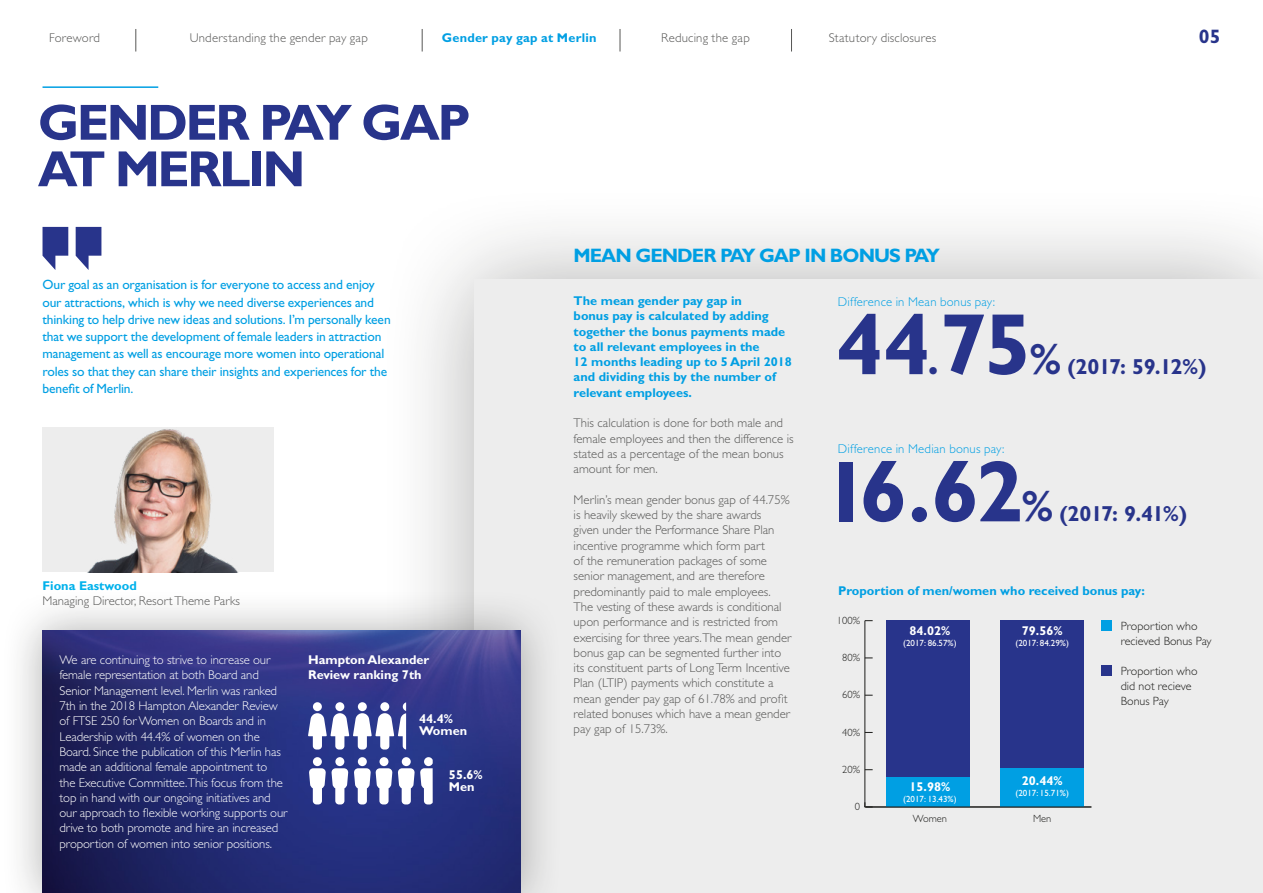
<style>
.page{position:relative;width:1263px;height:893px;background:#fff}
.page>*{position:absolute;margin:0;border:0;box-sizing:border-box;transform-origin:0 0}
.t1{font:700 51px/46.5px "Gill Sans Std";letter-spacing:-.05em;color:#28348b}
.t2{font:700 21.75px "Gill Sans Std";letter-spacing:-.04em;color:#28348b}
.t3{font:700 19.5px "Gill Sans Std";letter-spacing:-.05em;color:#009fe3}
.t4{font:700 19.5px "Gill Sans Std";color:#28348b}
.t5{font:13.5px/17.2px "Gill Sans Std";letter-spacing:-.01em;color:#009fe3}
.t6{font:300 12.75px/15.3px "Gill Sans Std";color:#575756}
.t7{font:300 12.75px/15.3px "Gill Sans Std";letter-spacing:-.01em;color:#fff}
.t8{font:700 12.75px/15.3px "Gill Sans Std";color:#009fe3}
.t9{font:700 12.75px/15.3px "Gill Sans Std";color:#fff}
.t10{font:300 12.75px "Gill Sans Std";letter-spacing:.015em;color:#009fe3}
.t11{font:300 12.75px "Gill Sans Std";letter-spacing:.02em;color:#575756}
.t12{font:700 12.75px "Gill Sans Std";color:#00b1eb}
.t13{font:300 12px/15px "Gill Sans Std";color:#1d1d1b}
.t14{font:300 10.5px "Gill Sans Std";color:#1d1d1b}
.t15{font:9px "Gill Sans Std";color:#fff}
.s1{font-size:87.3px}
.s2{font-size:42.6px}
.s3{font-size:43.65px}
</style>
<div class="page">
<div style="left:378px;top:184px;width:885px;height:709px;background:#1d1d1b;opacity:.35"></div>
<div style="left:474px;top:280px;width:789px;height:613px;background:#ededed"></div>
<hr style="left:43px;top:86px;width:115px;height:2px;background:#009fe3">
<div style="left:0;top:588px;width:563px;height:305px;background:#1d1d1b;opacity:.35"></div>
<img style="left:43px;top:630px;width:478px;height:263px">
<svg style="left:76px;top:227px;width:25px;height:43px"></svg>
<svg style="left:43px;top:227px;width:25px;height:43px"></svg>
<svg style="left:136px;top:29px;width:1px;height:23px"></svg>
<svg style="left:422px;top:29px;width:1px;height:23px"></svg>
<svg style="left:791px;top:29px;width:1px;height:23px"></svg>
<svg style="left:620px;top:29px;width:1px;height:23px"></svg>
<img style="left:43px;top:427px;width:231px;height:145px">
<svg style="left:308px;top:702px;width:98px;height:47px"></svg>
<svg style="left:398px;top:757px;width:35px;height:47px"></svg>
<svg style="left:354px;top:757px;width:38px;height:47px"></svg>
<svg style="left:309px;top:757px;width:39px;height:47px"></svg>
<hr style="left:864px;top:621px;width:1px;height:186px;background:#1d1d1b">
<svg style="left:864px;top:802px;width:9px;height:6px"></svg>
<div style="left:887px;top:621px;width:83px;height:156px;background:#28348b"></div>
<div style="left:1000px;top:621px;width:83px;height:148px;background:#28348b"></div>
<div style="left:887px;top:777px;width:83px;height:30px;background:#009fe3"></div>
<div style="left:1000px;top:769px;width:83px;height:38px;background:#009fe3"></div>
<hr style="left:866px;top:807px;width:225px;height:1px;background:#1d1d1b">
<div style="left:1102px;top:621px;width:10px;height:10px;background:#009fe3"></div>
<div style="left:1102px;top:665px;width:10px;height:11px;background:#28348b"></div>
<p class="t6" style="left:49px;top:31px;width:53px">Foreword</p>
<p class="t11" style="left:190px;top:31px;width:180px">Understanding the gender pay gap</p>
<p class="t6" style="left:661px;top:31px;width:90px">Reducing the gap</p>
<p class="t6" style="left:829px;top:31px;width:109px">Statutory disclosures</p>
<p class="t8" style="left:442px;top:30px;width:156px">Gender pay gap at Merlin</p>
<h1 class="t1" style="left:38px;top:99px;width:434px">GENDER PAY GAP<br>AT MERLIN</h1>
<h3 class="t3" style="left:574px;top:244px;width:368px">MEAN GENDER PAY GAP IN BONUS PAY</h3>
<h3 class="t4" style="left:1199px;top:24px;width:23px">05</h3>
<p class="t5" style="left:43px;top:276px;width:350px">Our goal as an organisation is for everyone to access and enjoy our attractions, which is why we need diverse experiences and thinking to help drive new ideas and solutions. I’m personally keen that we support the development of female leaders in attraction management as well as encourage more women into operational roles so that they can share their insights and experiences for the benefit of Merlin.</p>
<p class="t12" style="left:43px;top:578px;width:96px">Fiona Eastwood</p>
<p class="t6" style="left:43px;top:593px;width:199px">Managing Director, Resort Theme Parks</p>
<p class="t7" style="left:60px;top:652px;width:229px">We are continuing to strive to increase our female representation at both Board and Senior Management level. Merlin was ranked 7th in the 2018 Hampton Alexander Review of FTSE 250 for Women on Boards and in Leadership with 44.4% of women on the Board. Since the publication of this Merlin has made an additional female appointment to<br>the Executive Committee.This focus from the top in hand with our ongoing initiatives and our approach to flexible working supports our drive to both promote and hire an increased proportion of women into senior positions.</p>
<p class="t9" style="left:308px;top:652px;width:123px">Hampton Alexander<br>Review ranking 7th</p>
<p class="t9" style="left:419px;top:711px;width:35px">44.4%</p>
<p class="t9" style="left:419px;top:723px;width:49px">Women</p>
<p class="t9" style="left:449px;top:767px;width:35px">55.6%</p>
<p class="t9" style="left:449px;top:779px;width:27px">Men</p>
<p class="t8" style="left:574px;top:293px;width:220px">The mean gender pay gap in<br>bonus pay is calculated by adding together the bonus payments made to all relevant employees in the<br>12 months leading up to 5 April 2018 and dividing this by the number of relevant employees.</p>
<p class="t6" style="left:574px;top:416px;width:222px">This calculation is done for both male and female employees and then the difference is stated as a percentage of the mean bonus amount for men.</p>
<p class="t6" style="left:574px;top:492px;width:219px">Merlin’s mean gender bonus gap of 44.75% is heavily skewed by the share awards<br>given under the Performance Share Plan incentive programme which form part<br>of the remuneration packages of some senior management, and are therefore predominantly paid to male employees.<br>The vesting of these awards is conditional upon performance and is restricted from exercising for three years.The mean gender bonus gap can be segmented further into its constituent parts of Long Term Incentive Plan (LTIP) payments which constitute a mean gender pay gap of 61.78% and profit related bonuses which have a mean gender pay gap of 15.73%.</p>
<p class="t10" style="left:838px;top:295px;width:159px">Difference in Mean bonus pay:</p>
<h2 class="t2" style="left:835px;top:354px;width:372px"><span class="s1">44</span><span class="s2">.</span><span class="s1">75</span><span class="s3">%</span> (2017: 59.12%)</h2>
<p class="t10" style="left:838px;top:442px;width:168px">Difference in Median bonus pay:</p>
<h2 class="t2" style="left:822px;top:501px;width:366px"><span class="s1">16.62</span><span class="s3">%</span> (2017: 9.41%)</h2>
<p class="t8" style="left:838px;top:583px;width:308px">Proportion of men/women who received bonus pay:</p>
<p class="t14" style="left:837px;top:614px;width:25px">100%</p>
<p class="t14" style="left:842px;top:652px;width:19px">80%</p>
<p class="t14" style="left:842px;top:689px;width:19px">60%</p>
<p class="t14" style="left:842px;top:726px;width:19px">40%</p>
<p class="t14" style="left:842px;top:764px;width:19px">20%</p>
<p class="t14" style="left:855px;top:801px;width:7px">0</p>
<p class="t9" style="left:909px;top:623px;width:42px">84.02%</p>
<p class="t15" style="left:903px;top:638px;width:55px">(2017: 86.57%)</p>
<p class="t9" style="left:1022px;top:623px;width:42px">79.56%</p>
<p class="t15" style="left:1015px;top:638px;width:55px">(2017: 84.29%)</p>
<p class="t9" style="left:1022px;top:773px;width:42px">20.44%</p>
<p class="t15" style="left:1015px;top:788px;width:55px">(2017: 15.71%)</p>
<p class="t9" style="left:909px;top:779px;width:42px">15.98%</p>
<p class="t15" style="left:903px;top:794px;width:55px">(2017: 13.43%)</p>
<p class="t14" style="left:913px;top:813px;width:36px">Women</p>
<p class="t14" style="left:1033px;top:813px;width:20px">Men</p>
<p class="t13" style="left:1121px;top:618px;width:92px">Proportion who recieved Bonus Pay</p>
<p class="t13" style="left:1121px;top:663px;width:78px">Proportion who did not recieve<br>Bonus Pay</p>
</div>
